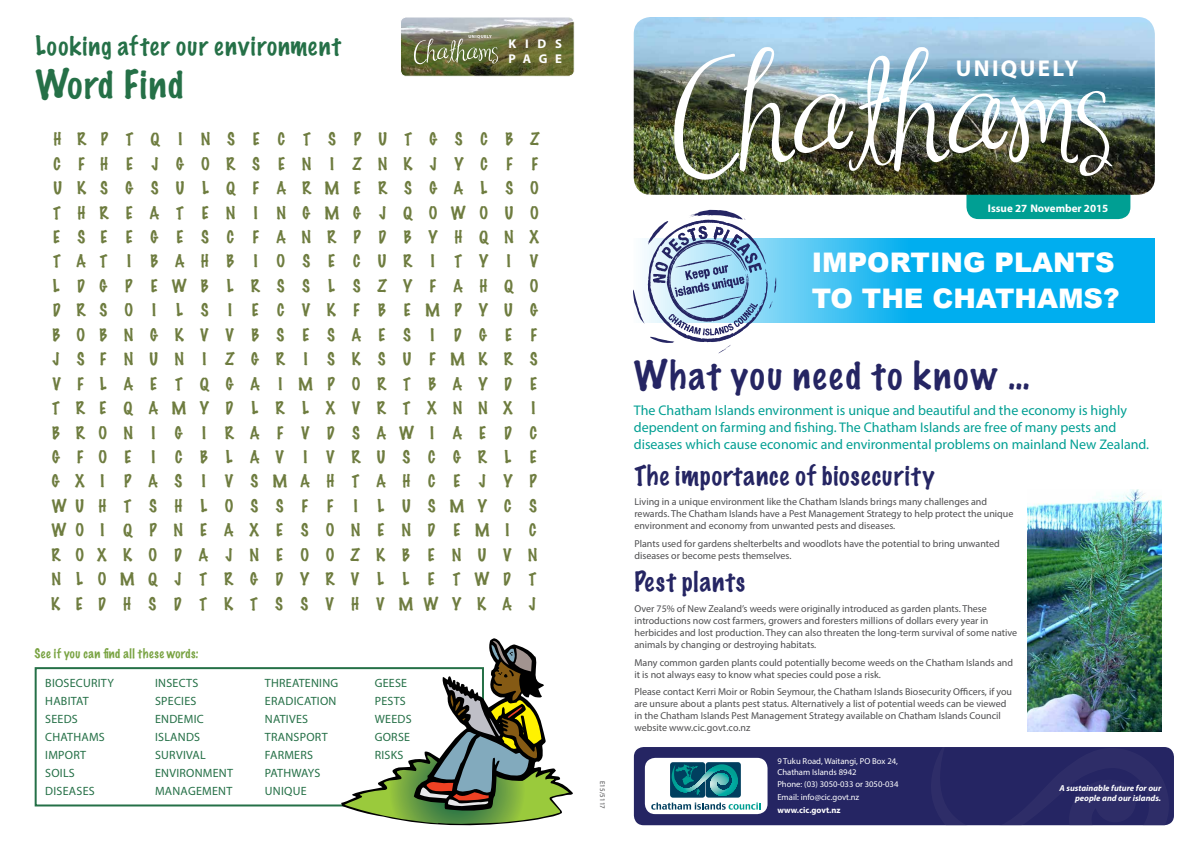
<style>
.page{position:relative;width:1191px;height:842px;background:#fff}
.page>*{position:absolute;margin:0;border:0;box-sizing:border-box;transform-origin:0 0}
.t1{font:100 36px "Marker Felt";letter-spacing:.07em;color:#252563}
.t2{font:100 36px "Marker Felt";letter-spacing:.04em;color:#257047}
.t3{font:900 27px/36px "Arial";color:#fff}
.t4{font:100 25px "Marker Felt";letter-spacing:.04em;color:#252563}
.t5{font:100 24px "Marker Felt";letter-spacing:.06em;color:#257047}
.t6{font:700 23px "Myriad Pro";letter-spacing:.1em;color:#fff}
.t7{font:100 15.9px/24.4px "Marker Felt";color:#6e7c3f;text-align:justify}
.t8{font:14px/17px "Myriad Pro";color:#009f93}
.t9{font:700 12.8px/15.3px "Myriad Pro";letter-spacing:.64em;color:#fff}
.t10{font:12px/18px "Myriad Pro";letter-spacing:.02em;color:#257047}
.t11{font:100 12px "Marker Felt";letter-spacing:.04em;color:#79a342}
.t12{font:700 11px "Myriad Pro";color:#fff}
.t13{font:10px/12px "Myriad Pro";color:#4d4d4f}
.t14{font:8.6px/10.4px "Myriad Pro";color:#fff}
.t15{font:italic 700 8.6px/10.4px "Myriad Pro";color:#fff;text-align:right}
.t16{font:700 8.6px "Myriad Pro";color:#fff}
.t17{font:7px "Myriad Pro";letter-spacing:.01em;color:#4d4d4f}
.t18{font:700 4.4px "Myriad Pro";letter-spacing:.1em;color:#fff}
</style>
<div class="page">
<svg style="left:776px;top:239px;width:378px;height:84px;background:#16b5f0"></svg>
<svg style="left:633px;top:209px;width:143px;height:145px"></svg>
<div style="left:966px;top:163px;width:164px;height:56px;background:#009f93;border-radius:12px"></div>
<img style="left:634px;top:17px;width:520px;height:178px">
<img style="left:673px;top:47px;width:439px;height:133px">
<div style="left:634px;top:747px;width:540px;height:78px;background:#252563;border-radius:10px"></div>
<div style="left:645px;top:758px;width:122px;height:56px;background:#fff;border-radius:10px"></div>
<svg style="left:651px;top:802px;width:109px;height:8px"></svg>
<div style="left:705px;top:762px;width:36px;height:36px;background:#003f5f;border-radius:3px"></div>
<div style="left:670px;top:762px;width:35px;height:36px;background:#003f5f;border-radius:3px"></div>
<svg style="left:671px;top:764px;width:67px;height:32px"></svg>
<div style="left:35px;top:667px;width:449px;height:139px;border:2px solid #257047"></div>
<img style="left:402px;top:19px;width:170px;height:56px">
<div style="left:400px;top:17px;width:174px;height:60px;border:1px solid #fff;border-radius:6px"></div>
<svg style="left:414px;top:39px;width:84px;height:25px;background:#7b8359"></svg>
<svg style="left:344px;top:640px;width:225px;height:185px"></svg>
<img style="left:1028px;top:489px;width:133px;height:243px">
<h3 class="t5" style="left:36px;top:34px;width:307px">Looking after our environment</h3>
<h1 class="t2" style="left:36px;top:67px;width:150px">Word Find</h1>
<p class="t18" style="left:468px;top:34px;width:25px">UNIQUELY</p>
<p class="t9" style="left:508px;top:35px;width:55px">KIDS<br>PAGE</p>
<h3 class="t7" style="left:53px;top:128px;width:488px">H R P T Q I N S E C T S P U T G S C B Z C F H E J G O R S E N I Z N K J Y C F F U K S G S U L Q F A R M E R S G A L S O T H R E A T E N I N G M G J Q O W O U O E S E E G E S C F A N R P D B Y H Q N X T A T I B A H B I O S E C U R I T Y I V L D G P E W B L R S S L S Z Y F A H Q O D R S O I</h3>
<h3 class="t7" style="left:52px;top:299px;width:487px;text-align:left;text-indent:200px">E C V K F B E M P Y U G<br>B O B N G K V V B S E S A E S I D G E F<br>J S F N U N I Z G R I S K S U F M K R S<br>V F L A E T Q G A I M P O R T B A Y D E<br>T R E Q A M Y D L R L X V R T X N N X I<br>B R O N I G I R A F V D S A W I A E D C<br>G F O E</h3>
<h3 class="t7" style="left:176px;top:299px;width:57px">L S I</h3>
<h3 class="t7" style="left:52px;top:446px;width:486px;text-indent:100px">I C B L A V I V R U S C G R L E G X I P A S I V S M A H T A H C E J Y P W U H T S H L O S S F F</h3>
<h3 class="t7" style="left:51px;top:494px;width:487px;text-indent:326px">L U S M Y C S W O I Q P N E A X E S O N E N D E M I C R O X K O D A J N E O O Z K B E N U V N N L O M Q J T R G D Y R V L L E T W D T K E D H S D T K T S S V H V M W Y K A J</h3>
<h3 class="t7" style="left:354px;top:494px;width:5px">I</h3>
<p class="t11" style="left:35px;top:648px;width:165px">See if you can find all these words:</p>
<p class="t10" style="left:45px;top:673px;width:70px">BIOSECURITY<br>HABITAT<br>SEEDS<br>CHATHAMS<br>IMPORT<br>SOILS<br>DISEASES</p>
<p class="t10" style="left:155px;top:673px;width:79px">INSECTS<br>SPECIES<br>ENDEMIC<br>ISLANDS<br>SURVIVAL<br>ENVIRONMENT<br>MANAGEMENT</p>
<p class="t10" style="left:265px;top:673px;width:75px">THREATENING<br>ERADICATION<br>NATIVES<br>TRANSPORT<br>FARMERS<br>PATHWAYS<br>UNIQUE</p>
<p class="t10" style="left:375px;top:673px;width:38px">GEESE<br>PESTS<br>WEEDS<br>GORSE<br>RISKS</p>
<h3 class="t6" style="left:956px;top:53px;width:124px">UNIQUELY</h3>
<p class="t17" style="left:607px;top:781px;width:29px;rotate:90deg">E15/5117</p>
<p class="t12" style="left:988px;top:201px;width:122px">Issue 27 November 2015</p>
<h2 class="t3" style="left:812px;top:244px;width:309px">IMPORTING PLANTS<br>TO THE CHATHAMS?</h2>
<h1 class="t1" style="left:634px;top:358px;width:397px">What you need to know …</h1>
<p class="t8" style="left:634px;top:401px;width:517px">The Chatham Islands environment is unique and beautiful and the economy is highly dependent on farming and fishing. The Chatham Islands are free of many pests and diseases which cause economic and environmental problems on mainland New Zealand.</p>
<h3 class="t4" style="left:634px;top:463px;width:301px">The importance of biosecurity</h3>
<p class="t13" style="left:634px;top:496px;width:380px">Living in a unique environment like the Chatham Islands brings many challenges and rewards. The Chatham Islands have a Pest Management Strategy to help protect the unique environment and economy from unwanted pests and diseases.</p>
<p class="t13" style="left:634px;top:537px;width:367px">Plants used for gardens shelterbelts and woodlots have the potential to bring unwanted diseases or become pests themselves.</p>
<h3 class="t4" style="left:634px;top:570px;width:112px">Pest plants</h3>
<p class="t13" style="left:634px;top:602px;width:384px">Over 75% of New Zealand’s weeds were originally introduced as garden plants. These introductions now cost farmers, growers and foresters millions of dollars every year in herbicides and lost production. They can also threaten the long-term survival of some native animals by changing or destroying habitats.</p>
<p class="t13" style="left:634px;top:656px;width:380px">Many common garden plants could potentially become weeds on the Chatham Islands and it is not always easy to know what species could pose a risk.</p>
<p class="t13" style="left:634px;top:686px;width:379px">Please contact Kerri Moir or Robin Seymour, the Chatham Islands Biosecurity Officers, if you are unsure about a plants pest status. Alternatively a list of potential weeds can be viewed in the Chatham Islands Pest Management Strategy available on Chatham Islands Council website www.cic.govt.co.nz</p>
<p class="t14" style="left:777px;top:756px;width:122px">9 Tuku Road, Waitangi, PO Box 24,<br>Chatham Islands 8942</p>
<p class="t14" style="left:777px;top:778px;width:123px;line-height:12.8px">Phone: (03) 3050-033 or 3050-034<br>Email: info@cic.govt.nz</p>
<p class="t16" style="left:777px;top:804px;width:65px">www.cic.govt.nz</p>
<p class="t15" style="left:1059px;top:782px;width:103px">A sustainable future for our people and our islands.</p>
</div>
